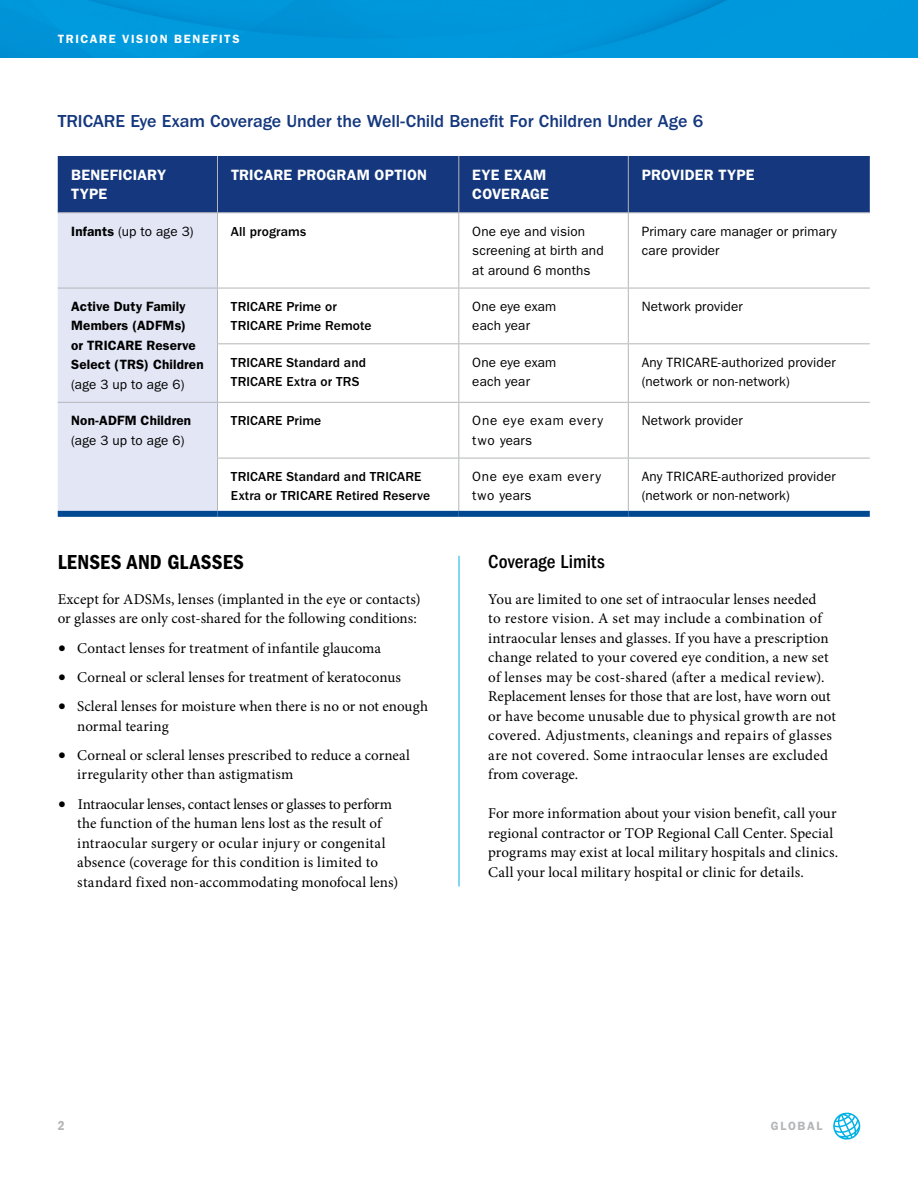
<style>
.page{position:relative;width:918px;height:1188px;background:#fff}
.page>*{position:absolute;margin:0;border:0;box-sizing:border-box;transform-origin:0 0}
.t1{font:21px "ITC Franklin Gothic Std Dm Cd";letter-spacing:.015em;color:#000}
.t2{font:500 condensed 19.5px "ITC Franklin Gothic Std";letter-spacing:.005em;color:#000}
.t3{font:500 18px "ITC Franklin Gothic Std";letter-spacing:-.005em;color:#14377d}
.t4{font:15px/19.5px "Minion Pro";letter-spacing:.01em;color:#000}
.H1_Cells_-_White{font:600 15px/19.5px "ITC Franklin Gothic Std";letter-spacing:.015em;color:#fff}
.Body_Copy_-_Cells{font:13.5px/19.5px "ITC Franklin Gothic Std";letter-spacing:.01em;color:#000}
.H2_Cells_-_Black{font:500 13.5px/19.5px "ITC Franklin Gothic Std";letter-spacing:.01em;color:#000}
.H2_Cells_-_Black-2{font:600 13.5px/19.5px "ITC Franklin Gothic Std";letter-spacing:.01em;color:#000}
.Body_Copy_-_Cells-2{font:500 13.5px/19.5px "ITC Franklin Gothic Std";letter-spacing:.01em;color:#000}
.Body_Copy_-_Cells-3{font:600 13.5px/19.5px "ITC Franklin Gothic Std";letter-spacing:.01em;color:#000}
.Body_Copy_-_Cells-4{font:13.5px/19.5px "ITC Franklin Gothic Std";letter-spacing:.055em;color:#000}
.Body_Copy_-_Cells-5{font:13.5px/19.5px "ITC Franklin Gothic Std";letter-spacing:.045em;color:#000}
.H2_Cells_-_Black-3{font:13.5px "ITC Franklin Gothic Std";letter-spacing:.005em;color:#000}
.t5{font:13.5px "ITC Franklin Gothic Std Dm Cd";color:#b4b6b8}
.t6{font:600 12px "ITC Franklin Gothic Std";letter-spacing:.135em;color:#fff}
.t7{font:600 12px "ITC Franklin Gothic Std";letter-spacing:.135em;color:#b4b6b8}
.s1{font-weight:600}
.s2{font-weight:400}
.s3{font-size:21.75px}
</style>
<div class="page">
<div style="left:0;top:0;width:918px;height:58px;background:#0097db"></div>
<svg style="left:833px;top:1112px;width:27px;height:28px"></svg>
<div style="left:58px;top:156px;width:812px;height:56px;background:#14377d"></div>
<div style="left:58px;top:213px;width:159px;height:298px;background:#e3e7f5"></div>
<svg style="left:218px;top:213px;width:652px;height:298px"></svg>
<hr style="left:458px;top:156px;width:1px;height:56px;background:#b4b6b8">
<hr style="left:218px;top:212px;width:241px;height:1px;background:#b4b6b8">
<hr style="left:459px;top:212px;width:169px;height:1px;background:#b4b6b8">
<hr style="left:458px;top:213px;width:1px;height:75px;background:#b4b6b8">
<hr style="left:218px;top:288px;width:241px;height:1px;background:#b4b6b8">
<hr style="left:217px;top:343px;width:242px;height:1px;background:#b4b6b8">
<hr style="left:218px;top:402px;width:241px;height:1px;background:#b4b6b8">
<hr style="left:459px;top:288px;width:169px;height:1px;background:#b4b6b8">
<hr style="left:458px;top:288px;width:1px;height:55px;background:#b4b6b8">
<hr style="left:459px;top:343px;width:169px;height:1px;background:#b4b6b8">
<hr style="left:458px;top:344px;width:1px;height:58px;background:#b4b6b8">
<hr style="left:459px;top:402px;width:169px;height:1px;background:#b4b6b8">
<hr style="left:458px;top:403px;width:1px;height:55px;background:#b4b6b8">
<hr style="left:458px;top:458px;width:1px;height:53px;background:#b4b6b8">
<hr style="left:217px;top:458px;width:242px;height:1px;background:#b4b6b8">
<hr style="left:459px;top:458px;width:169px;height:1px;background:#b4b6b8">
<div style="left:218px;top:511px;width:241px;height:6px;background:#004990"></div>
<div style="left:459px;top:511px;width:169px;height:6px;background:#004990"></div>
<hr style="left:217px;top:156px;width:1px;height:56px;background:#b4b6b8">
<hr style="left:58px;top:212px;width:160px;height:1px;background:#b4b6b8">
<hr style="left:217px;top:213px;width:1px;height:75px;background:#b4b6b8">
<hr style="left:58px;top:288px;width:160px;height:1px;background:#b4b6b8">
<hr style="left:217px;top:288px;width:1px;height:55px;background:#b4b6b8">
<hr style="left:217px;top:344px;width:1px;height:58px;background:#b4b6b8">
<hr style="left:58px;top:402px;width:160px;height:1px;background:#b4b6b8">
<hr style="left:217px;top:403px;width:1px;height:55px;background:#b4b6b8">
<hr style="left:217px;top:458px;width:1px;height:53px;background:#b4b6b8">
<div style="left:58px;top:511px;width:160px;height:6px;background:#004990"></div>
<hr style="left:628px;top:156px;width:1px;height:56px;background:#b4b6b8">
<hr style="left:628px;top:212px;width:242px;height:1px;background:#b4b6b8">
<hr style="left:628px;top:213px;width:1px;height:75px;background:#b4b6b8">
<hr style="left:628px;top:288px;width:242px;height:1px;background:#b4b6b8">
<hr style="left:628px;top:288px;width:1px;height:55px;background:#b4b6b8">
<hr style="left:628px;top:343px;width:242px;height:1px;background:#b4b6b8">
<hr style="left:628px;top:344px;width:1px;height:58px;background:#b4b6b8">
<hr style="left:628px;top:402px;width:242px;height:1px;background:#b4b6b8">
<hr style="left:628px;top:403px;width:1px;height:55px;background:#b4b6b8">
<hr style="left:628px;top:458px;width:242px;height:1px;background:#b4b6b8">
<hr style="left:628px;top:458px;width:1px;height:53px;background:#b4b6b8">
<div style="left:628px;top:511px;width:242px;height:6px;background:#004990"></div>
<hr style="left:459px;top:556px;width:1px;height:330px;background:#00b1e6">
<p class="t6" style="left:58px;top:32px;width:183px">TRICARE VISION BENEFITS</p>
<h3 class="t3" style="left:58px;top:111px;width:647px">TRICARE Eye Exam Coverage Under the Well-Child Benefit For Children Under Age 6</h3>
<p class="H1_Cells_-_White" style="left:71px;top:165px;width:96px">BENEFICIARY<br>TYPE</p>
<p class="H1_Cells_-_White" style="left:231px;top:165px;width:198px">TRICARE PROGRAM OPTION</p>
<p class="H1_Cells_-_White" style="left:472px;top:165px;width:78px">EYE EXAM<br>COVERAGE</p>
<p class="H1_Cells_-_White" style="left:642px;top:165px;width:114px">PROVIDER TYPE</p>
<p class="H2_Cells_-_Black-3" style="left:71px;top:223px;width:124px"><span class="s1">Infants</span> (up to age 3)</p>
<p class="H2_Cells_-_Black" style="left:231px;top:221px;width:77px">All programs</p>
<p class="Body_Copy_-_Cells" style="left:472px;top:221px;width:133px">One eye and vision screening at birth and at around 6 months</p>
<p class="Body_Copy_-_Cells" style="left:642px;top:221px;width:197px">Primary care manager or primary care provider</p>
<p class="H2_Cells_-_Black-2" style="left:71px;top:296px;width:134px">Active Duty Family<br>Members (ADFMs)<br>or TRICARE Reserve<br>Select (TRS) Children <span class="s2">(age 3 up to age 6)</span></p>
<p class="H2_Cells_-_Black" style="left:231px;top:297px;width:142px">TRICARE Prime or<br>TRICARE Prime Remote</p>
<p class="Body_Copy_-_Cells" style="left:472px;top:297px;width:86px">One eye exam each year</p>
<p class="Body_Copy_-_Cells" style="left:642px;top:297px;width:102px">Network provider</p>
<p class="H2_Cells_-_Black" style="left:231px;top:352px;width:136px">TRICARE Standard and<br>TRICARE Extra or TRS</p>
<p class="Body_Copy_-_Cells" style="left:472px;top:352px;width:86px">One eye exam each year</p>
<p class="Body_Copy_-_Cells" style="left:642px;top:352px;width:195px">Any TRICARE-authorized provider (network or non-network)</p>
<p class="Body_Copy_-_Cells-3" style="left:71px;top:411px;width:121px">Non-ADFM Children <span class="s2">(age 3 up to age 6)</span></p>
<p class="H2_Cells_-_Black" style="left:231px;top:411px;width:92px">TRICARE Prime</p>
<p class="Body_Copy_-_Cells-4" style="left:472px;top:411px;width:133px">One eye exam every two years</p>
<p class="Body_Copy_-_Cells" style="left:642px;top:411px;width:102px">Network provider</p>
<p class="Body_Copy_-_Cells-2" style="left:231px;top:467px;width:201px">TRICARE Standard and TRICARE<br>Extra or TRICARE Retired Reserve</p>
<p class="Body_Copy_-_Cells-5" style="left:472px;top:467px;width:130px">One eye exam every two years</p>
<p class="Body_Copy_-_Cells" style="left:642px;top:467px;width:195px">Any TRICARE-authorized provider (network or non-network)</p>
<h2 class="t1" style="left:58px;top:550px;width:188px">LENSES AND GLASSES</h2>
<p class="t4" style="left:58px;top:589px;width:364px">Except for ADSMs, lenses (implanted in the eye or contacts) or glasses are only cost-shared for the following conditions:</p>
<p class="t4" style="left:58px;top:638px;width:325px"><span class="s3">•</span> Contact lenses for treatment of infantile glaucoma</p>
<p class="t4" style="left:58px;top:667px;width:345px"><span class="s3">•</span> Corneal or scleral lenses for treatment of keratoconus</p>
<p class="t4" style="left:77px;top:697px;width:352px;text-indent:-20px"><span class="s3">•</span> Scleral lenses for moisture when there is no or not enough normal tearing</p>
<p class="t4" style="left:77px;top:745px;width:334px;text-indent:-20px"><span class="s3">•</span> Corneal or scleral lenses prescribed to reduce a corneal irregularity other than astigmatism</p>
<p class="t4" style="left:77px;top:794px;width:322px;text-indent:-20px"><span class="s3">•</span> Intraocular lenses, contact lenses or glasses to perform the function of the human lens lost as the result of intraocular surgery or ocular injury or congenital absence (coverage for this condition is limited to standard fixed non-accommodating monofocal lens)</p>
<h3 class="t2" style="left:488px;top:550px;width:118px">Coverage Limits</h3>
<p class="t4" style="left:488px;top:589px;width:349px">You are limited to one set of intraocular lenses needed<br>to restore vision. A set may include a combination of intraocular lenses and glasses. If you have a prescription change related to your covered eye condition, a new set of lenses may be cost-shared (after a medical review).<br>Replacement lenses for those that are lost, have worn out or have become unusable due to physical growth are not covered. Adjustments, cleanings and repairs of glasses are not covered. Some intraocular lenses are excluded from coverage.</p>
<p class="t4" style="left:488px;top:804px;width:351px">For more information about your vision benefit, call your regional contractor or TOP Regional Call Center. Special programs may exist at local military hospitals and clinics.<br>Call your local military hospital or clinic for details.</p>
<p class="t5" style="left:58px;top:1118px;width:8px">2</p>
<p class="t7" style="left:771px;top:1119px;width:53px">GLOBAL</p>
</div>
